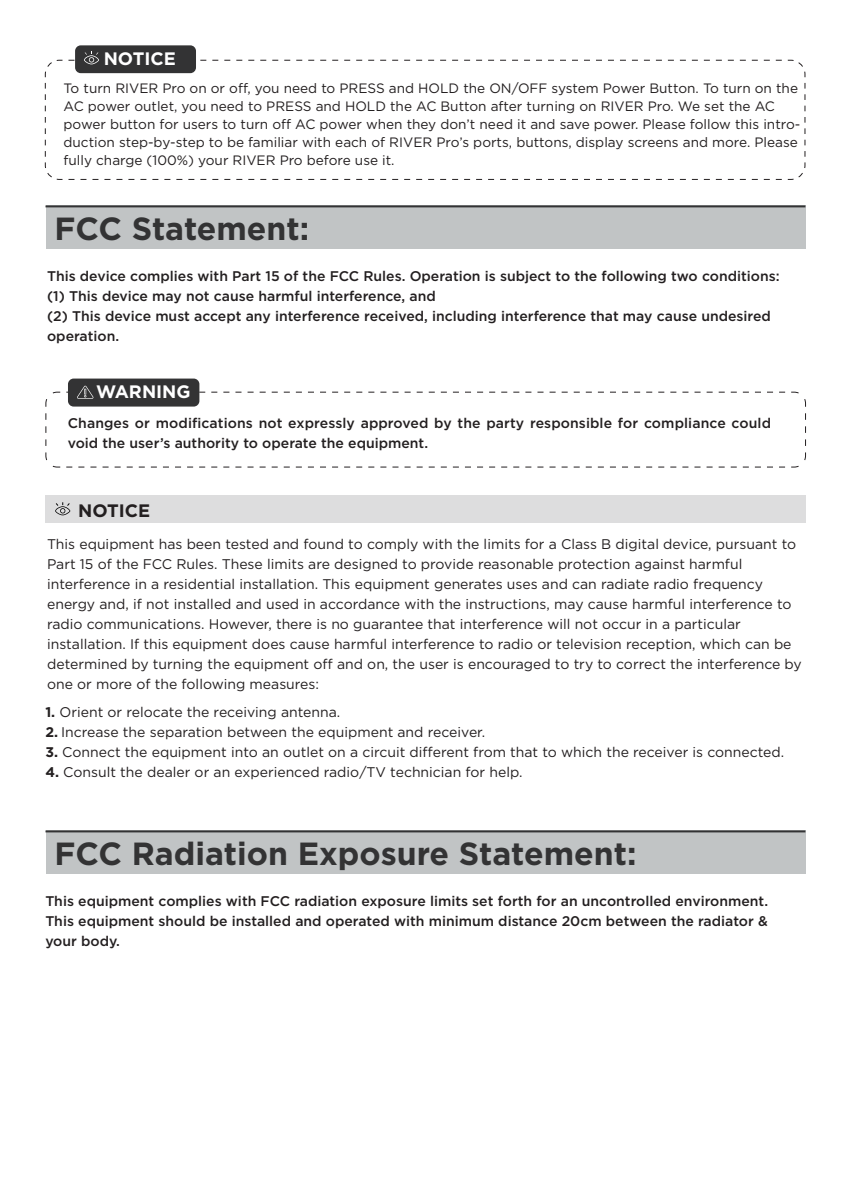
<style>
.page{position:relative;width:851px;height:1191px;background:#fff}
.page>*{position:absolute;margin:0;border:0;box-sizing:border-box;transform-origin:0 0}
.t1{font:700 32px "Gotham";color:#333334}
.t2{font:700 18px "Gotham";color:#fff}
.t3{font:700 18px "Gotham";color:#231f20}
.t4{font:14px/20px "Gotham";color:#231f20}
.t5{font:500 14px/20px "Gotham";color:#231f20}
.t6{font:13.6px/18px "Gotham";color:#231f20}
.s1{font-weight:700}
</style>
<div class="page">
<div style="left:46px;top:205px;width:759px;height:43px;background:#c1c4c5"></div>
<div style="left:46px;top:830px;width:759px;height:43px;background:#c1c4c5"></div>
<hr style="left:45px;top:205px;width:760px;height:2px;background:#333334">
<hr style="left:45px;top:830px;width:760px;height:2px;background:#333334">
<svg style="left:66px;top:467px;width:720px;height:1px"></svg>
<svg style="left:45px;top:391px;width:761px;height:76px"></svg>
<div style="left:68px;top:378px;width:131px;height:28px;background:#333334;border-radius:6px"></div>
<svg style="left:63px;top:386px;width:722px;height:13px"></svg>
<div style="left:45px;top:496px;width:760px;height:27px;background:#ddddde"></div>
<svg style="left:55px;top:502px;width:15px;height:13px"></svg>
<svg style="left:45px;top:60px;width:760px;height:120px"></svg>
<div style="left:75px;top:45px;width:121px;height:28px;background:#333334;border-radius:6px"></div>
<svg style="left:65px;top:51px;width:716px;height:13px"></svg>
<p class="t2" style="left:104px;top:47px;width:74px">NOTICE</p>
<p class="t6" style="left:63px;top:79px;width:738px">To turn RIVER Pro on or off, you need to PRESS and HOLD the ON/OFF system Power Button. To turn on the AC power outlet, you need to PRESS and HOLD the AC Button after turning on RIVER Pro. We set the AC power button for users to turn off AC power when they don’t need it and save power. Please follow this intro&shy;duction step-by-step to be familiar with each of RIVER Pro’s ports, buttons, display screens and more. Please fully charge (100%) your RIVER Pro before use it.</p>
<p class="t1" style="left:54px;top:207px;width:256px">FCC Statement:</p>
<p class="t5" style="left:47px;top:266px;width:734px">This device complies with Part 15 of the FCC Rules. Operation is subject to the following two conditions:</p>
<p class="t5" style="left:47px;top:286px;width:390px">(1) This device may not cause harmful interference, and</p>
<p class="t5" style="left:47px;top:306px;width:725px">(2) This device must accept any interference received, including interference that may cause undesired operation.</p>
<p class="t2" style="left:96px;top:380px;width:96px">WARNING</p>
<p class="t5" style="left:68px;top:413px;width:704px">Changes or modifications not expressly approved by the party responsible for compliance could void the user’s authority to operate the equipment.</p>
<p class="t3" style="left:78px;top:498px;width:74px">NOTICE</p>
<p class="t4" style="left:47px;top:534px;width:750px">This equipment has been tested and found to comply with the limits for a Class B digital device, pursuant to<br>Part 15 of the FCC Rules. These limits are designed to provide reasonable protection against harmful</p>
<p class="t4" style="left:47px;top:574px;width:717px">interference in a residential installation. This equipment generates uses and can radiate radio frequency</p>
<p class="t4" style="left:47px;top:594px;width:745px">energy and, if not installed and used in accordance with the instructions, may cause harmful interference to radio communications. However, there is no guarantee that interference will not occur in a particular</p>
<p class="t4" style="left:47px;top:634px;width:756px">installation. If this equipment does cause harmful interference to radio or television reception, which can be determined by turning the equipment off and on, the user is encouraged to try to correct the interference by one or more of the following measures:</p>
<p class="t4" style="left:45px;top:701px;width:296px"><span class="s1">1.</span> Orient or relocate the receiving antenna.</p>
<p class="t4" style="left:45px;top:721px;width:441px"><span class="s1">2.</span> Increase the separation between the equipment and receiver.</p>
<p class="t4" style="left:45px;top:741px;width:740px"><span class="s1">3.</span> Connect the equipment into an outlet on a circuit different from that to which the receiver is connected.</p>
<p class="t4" style="left:45px;top:761px;width:478px"><span class="s1">4.</span> Consult the dealer or an experienced radio/TV technician for help.</p>
<p class="t1" style="left:54px;top:832px;width:583px">FCC Radiation Exposure Statement:</p>
<p class="t5" style="left:45px;top:890px;width:724px;text-align:justify">This equipment complies with FCC radiation exposure limits set forth for an uncontrolled environment.<br>This equipment should be installed and operated with minimum distance 20cm between the radiator &amp; your body.</p>
</div>
